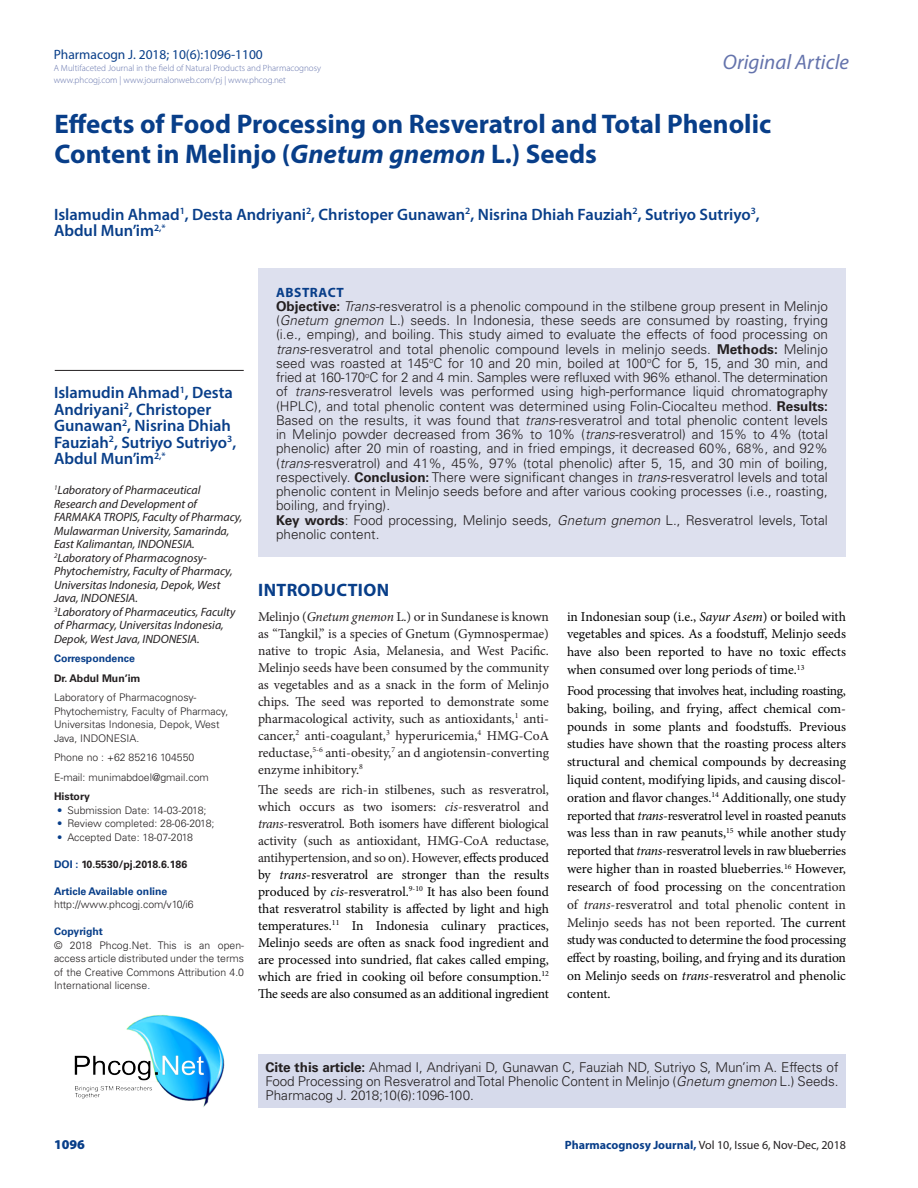
<style>
.page{position:relative;width:918px;height:1188px;background:#fff}
.page>*{position:absolute;margin:0;border:0;box-sizing:border-box;transform-origin:0 0}
.CT{font:700 27px/30px "Myriad Pro";color:#083e89}
.t1{font:italic 21px "Myriad Pro";color:#6473ac}
._1_HD{font:700 18px "Myriad Pro";letter-spacing:.02em;color:#083e89}
.CA{font:600 16.5px/16.5px "Myriad Pro";color:#083e89}
.TXT{font:13.5px/17.9px "Minion Pro";letter-spacing:-.005em;color:#000;text-align:justify}
.ABS_TXT{font:300 13.5px/14.2px "Univers LT Std";color:#231f20;text-align:justify}
.TXT-2{font:13.5px/17px "Minion Pro";color:#231f20;text-align:justify}
.t2{font:13.5px "Myriad Pro";color:#083e89}
.ABS_HD{font:700 13.5px "Myriad Pro";letter-spacing:.04em;color:#083e89}
.RRH{font:900 13.5px "Myriad Pro";color:#083e89}
.CA_Aff{font:italic 12px/13.5px "Myriad Pro";color:#231f20}
.RRH-2{font:12px "Myriad Pro";color:#231f20}
.ABS_AU_ADD{font:300 10.5px/13.5px "Univers LT Std";color:#231f20}
.ABS_AU_ADD-2{font:700 10.5px "Univers LT Std";color:#231f20}
.ABS_AU_ADD-3{font:700 10.5px "Univers LT Std";color:#083e89}
.ABS_TXT-2{font:700 10.5px "Univers LT Std";color:#083e89}
.t3{font:300 9px/12px "Myriad Pro";color:#6473ac}
.s1{font-style:italic}
.s2{color:#083e89}
.s3{font-weight:700}
.s4{color:#231f20}
.s5{font-style:italic;color:#231f20}
.s6{font-weight:700;color:#083e89}
</style>
<div class="page">
<div style="left:258px;top:269px;width:588px;height:288px;background:#dde0ee"></div>
<hr style="left:55px;top:370px;width:189px;height:1px;background:#231f20">
<div style="left:258px;top:1054px;width:588px;height:54px;background:#d6daeb"></div>
<img style="left:74px;top:1015px;width:150px;height:92px">
<p class="t2" style="left:54px;top:46px;width:211px">Pharmacogn J. 2018; 10(6):1096-1100</p>
<p class="t3" style="left:54px;top:62px;width:269px">A Multifaceted Journal in the field of Natural Products and Pharmacognosy www.phcogj.com | www.journalonweb.com/pj | www.phcog.net</p>
<h2 class="t1" style="left:723px;top:49px;width:128px">Original Article</h2>
<p class="CT" style="left:55px;top:108px;width:718px">Effects of Food Processing on Resveratrol and Total Phenolic<br>Content in Melinjo (<span class="s1">Gnetum gnemon</span> L.) Seeds</p>
<p class="CA" style="left:54px;top:205px;width:707px">Islamudin Ahmad<sup>1</sup>, Desta Andriyani<sup>2</sup>, Christoper Gunawan<sup>2</sup>, Nisrina Dhiah Fauziah<sup>2</sup>, Sutriyo Sutriyo<sup>3</sup>,<br>Abdul Mun’im<sup>2,*</sup></p>
<p class="CA" style="left:54px;top:384px;width:184px">Islamudin Ahmad<sup>1</sup>, Desta<br>Andriyani<sup>2</sup>, Christoper<br>Gunawan<sup>2</sup>, Nisrina Dhiah<br>Fauziah<sup>2</sup>, Sutriyo Sutriyo<sup>3</sup>,<br>Abdul Mun’im<sup>2,*</sup></p>
<p class="CA_Aff" style="left:54px;top:483px;width:190px"><sup>1</sup>Laboratory of Pharmaceutical<br>Research and Development of<br>FARMAKA TROPIS, Faculty of Pharmacy,<br>Mulawarman University, Samarinda,<br>East Kalimantan, INDONESIA.</p>
<p class="CA_Aff" style="left:54px;top:551px;width:180px"><sup>2</sup>Laboratory of Pharmacognosy-<br>Phytochemistry, Faculty of Pharmacy,<br>Universitas Indonesia, Depok, West<br>Java, INDONESIA.</p>
<p class="CA_Aff" style="left:54px;top:605px;width:183px"><sup>3</sup>Laboratory of Pharmaceutics, Faculty of Pharmacy, Universitas Indonesia,<br>Depok, West Java, INDONESIA.</p>
<p class="ABS_TXT-2" style="left:54px;top:652px;width:82px">Correspondence</p>
<p class="ABS_AU_ADD-2" style="left:54px;top:672px;width:88px">Dr. Abdul Mun’im</p>
<p class="ABS_AU_ADD" style="left:54px;top:691px;width:176px">Laboratory of Pharmacognosy-<br>Phytochemistry, Faculty of Pharmacy,<br>Universitas Indonesia, Depok, West<br>Java, INDONESIA.</p>
<p class="ABS_AU_ADD" style="left:54px;top:751px;width:142px">Phone no : +62 85216 104550</p>
<p class="ABS_AU_ADD" style="left:54px;top:770px;width:156px">E-mail: munimabdoel@gmail.com</p>
<p class="ABS_AU_ADD-2" style="left:54px;top:790px;width:37px">History</p>
<p class="ABS_AU_ADD" style="left:57px;top:803px;width:151px"><span class="s2">•</span> Submission Date: 14-03-2018;</p>
<p class="ABS_AU_ADD" style="left:57px;top:817px;width:159px"><span class="s2">•</span> Review completed: 28-06-2018;</p>
<p class="ABS_AU_ADD" style="left:57px;top:830px;width:138px"><span class="s2">•</span> Accepted Date: 18-07-2018</p>
<p class="ABS_AU_ADD-2" style="left:54px;top:858px;width:135px"><span class="s2">DOI :</span> 10.5530/pj.2018.6.186</p>
<p class="ABS_AU_ADD-3" style="left:54px;top:885px;width:115px">Article Available online</p>
<p class="ABS_AU_ADD" style="left:54px;top:898px;width:141px">http://www.phcogj.com/v10/i6</p>
<p class="ABS_AU_ADD-3" style="left:54px;top:925px;width:50px">Copyright</p>
<p class="ABS_AU_ADD" style="left:54px;top:938px;width:192px;text-align:justify">© 2018 Phcog.Net. This is an open&shy;access article distributed under the terms of the Creative Commons Attribution 4.0<br>International license<span class="s2">.</span></p>
<p class="ABS_HD" style="left:276px;top:283px;width:69px">ABSTRACT</p>
<p class="ABS_TXT" style="left:276px;top:299px;width:554px"><span class="s3">Objective:</span> <span class="s1">Trans-</span>resveratrol is a phenolic compound in the stilbene group present in Melinjo (<span class="s1">Gnetum gnemon</span> L.) seeds. In Indonesia, these seeds are consumed by roasting, frying (i.e., emping), and boiling. This study aimed to evaluate the effects of food processing on <span class="s1">trans</span>-resveratrol and total phenolic compound levels in melinjo seeds. <span class="s3">Methods:</span> Melinjo seed was roasted at 145<sup>o</sup>C for 10 and 20 min, boiled at 100<sup>o</sup>C for 5, 15, and 30 min, and fried at 160-170<sup>o</sup>C for 2 and 4 min. Samples were refluxed with 96% ethanol. The determination of <span class="s1">trans</span>-resveratrol levels was performed using high-performance liquid chromatography (HPLC), and total phenolic content was determined using Folin-Ciocalteu method. <span class="s3">Results:<br></span>Based on the results, it was found that <span class="s1">trans</span>-resveratrol and total phenolic content levels in Melinjo powder decreased from 36% to 10% (<span class="s1">trans</span>-resveratrol) and 15% to 4% (total phenolic) after 20 min of roasting, and in fried empings, it decreased 60%, 68%, and 92% (<span class="s1">trans</span>-resveratrol) and 41%, 45%, 97% (total phenolic) after 5, 15, and 30 min of boiling, respectively. <span class="s3">Conclusion:</span> There were significant changes in <span class="s1">trans</span>-resveratrol levels and total phenolic content in Melinjo seeds before and after various cooking processes (i.e., roasting, boiling, and frying).</p>
<p class="ABS_TXT" style="left:276px;top:513px;width:553px"><span class="s3">Key words</span>: Food processing, Melinjo seeds, <span class="s1">Gnetum gnemon</span> L., Resveratrol levels, Total phenolic content.</p>
<p class="_1_HD" style="left:258px;top:578px;width:132px">INTRODUCTION</p>
<p class="TXT-2" style="left:258px;top:608px;width:293px">Melinjo (<span class="s1">Gnetum gnemon</span> L.) or in Sundanese is known as “Tangkil,” is a species of Gnetum (Gymnospermae) native to tropic Asia, Melanesia, and West Pacific.<br>Melinjo seeds have been consumed by the community as vegetables and as a snack in the form of Melinjo chips. The seed was reported to demonstrate some pharmacological activity, such as antioxidants,<sup>1</sup> anti&shy;cancer,<sup>2</sup> anti-coagulant,<sup>3</sup> hyperuricemia,<sup>4</sup> HMG-CoA reductase,<sup>5-6</sup> anti-obesity,<sup>7</sup> an d angiotensin-converting enzyme inhibitory.<sup>8</sup></p>
<p class="TXT" style="left:258px;top:781px;width:293px;line-height:17px"><span class="s4">The seeds are rich-in stilbenes, such as resveratrol, which occurs as two isomers:</span> <span class="s5">cis</span><span class="s4">-resveratrol and </span><span class="s5">trans</span><span class="s4">-resveratrol. Both isomers have different biological activity (such as antioxidant, HMG-CoA reductase, antihypertension, and so on). However,</span> effects produced by <span class="s1">trans</span>-resveratrol are stronger than the results produced by <span class="s1">cis-</span>resveratrol.<sup>9-10</sup> It has also been found that resveratrol stability is affected by light and high temperatures.<sup>11</sup> In Indonesia culinary practices, Melinjo seeds are often as snack food ingredient and are processed into sundried, flat cakes called emping, which are fried in cooking oil before consumption.<sup>12<br></sup>The seeds are also consumed as an additional ingredient</p>
<p class="TXT" style="left:567px;top:607px;width:281px">in Indonesian soup (i.e., <span class="s1">Sayur Asem</span>) or boiled with vegetables and spices. As a foodstuff, Melinjo seeds have also been reported to have no toxic effects when consumed over long periods of time.<sup>13</sup></p>
<p class="TXT" style="left:567px;top:682px;width:281px">Food processing that involves heat, including roasting, baking, boiling, and frying, affect chemical com&shy;pounds in some plants and foodstuffs. Previous studies have shown that the roasting process alters structural and chemical compounds by decreasing liquid content, modifying lipids, and causing discol&shy;oration and flavor changes.<sup>14</sup> Additionally, one study reported that <span class="s1">trans</span>-resveratrol level in roasted peanuts was less than in raw peanuts,<sup>15</sup> while another study reported that <span class="s1">trans</span>-resveratrol levels in raw blueberries were higher than in roasted blueberries.<sup>16</sup> However, research of food processing <span class="s4">on the concentration of</span> <span class="s5">trans</span><span class="s4">-resveratrol and total phenolic content in Melinjo seeds has not been reported.</span> The current study was conducted to determine the food processing effect by roasting, boiling, and frying and its duration on Melinjo seeds on <span class="s1">trans</span>-resveratrol and phenolic content.</p>
<p class="ABS_TXT" style="left:266px;top:1060px;width:575px"><span class="s3">Cite this article:</span> Ahmad I, Andriyani D, Gunawan C, Fauziah ND, Sutriyo S, Mun’im A. Effects of Food Processing on Resveratrol and Total Phenolic Content in Melinjo (<span class="s1">Gnetum gnemon</span> L.) Seeds.<br>Pharmacog J. 2018;10(6):1096-100.</p>
<p class="RRH" style="left:54px;top:1136px;width:32px">1096</p>
<p class="RRH-2" style="left:565px;top:1138px;width:283px"><span class="s6">Pharmacognosy Journal,</span> Vol 10, Issue 6, Nov-Dec, 2018</p>
</div>
